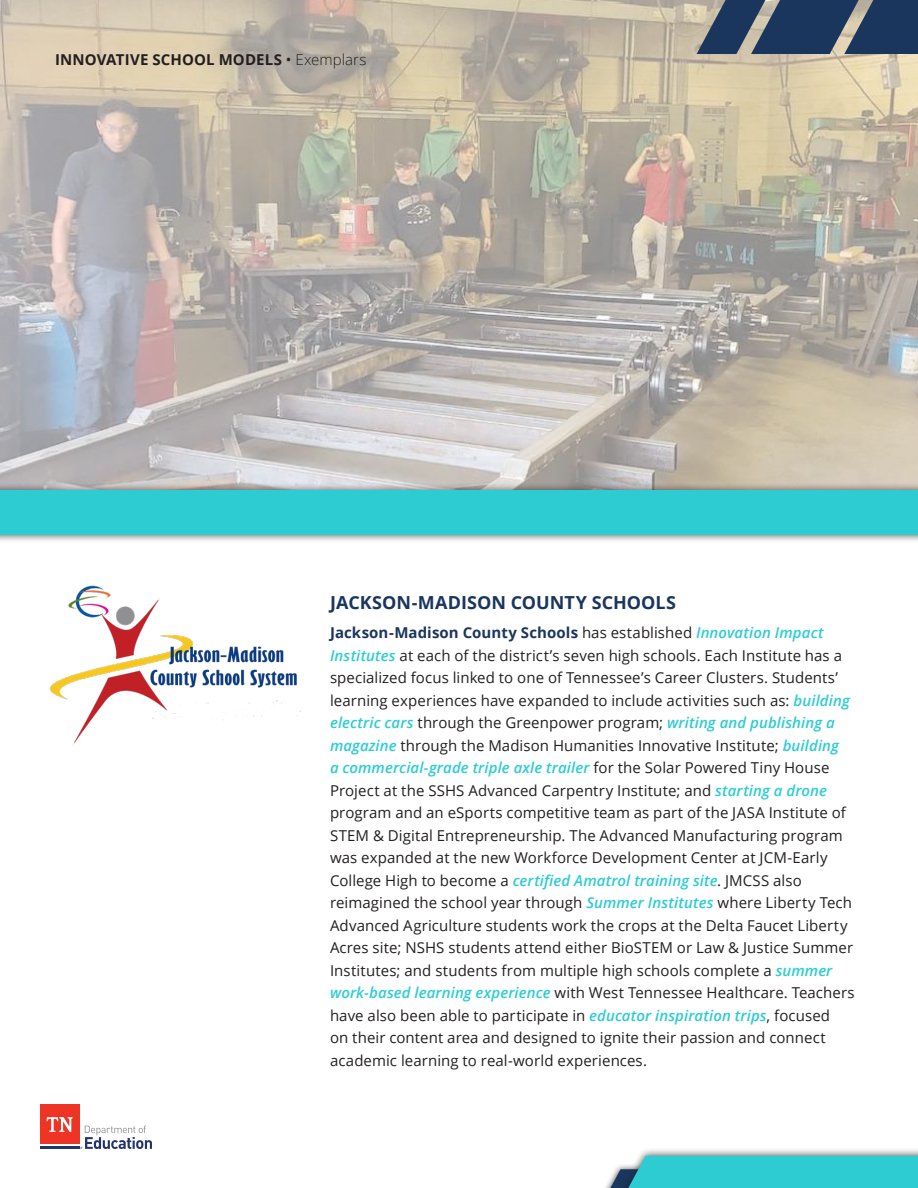
<style>
.page{position:relative;width:918px;height:1188px;background:#fff}
.page>*{position:absolute;margin:0;border:0;box-sizing:border-box;transform-origin:0 0}
.School_Name_All_Caps{font:700 18px "Open Sans";color:#1b365d}
.OSR_11_Left{font:15px/22.5px "Open Sans";letter-spacing:.005em;color:#231f20}
.t1{font:700 15px "Open Sans";letter-spacing:.01em;color:#231f20}
.s1{font-weight:400}
.s2{font-weight:300}
.s3{font-weight:700;color:#1b365d}
.s4{font-weight:600;font-style:italic;color:#2dccd3}
</style>
<div class="page">
<img style="left:0;top:0;width:918px;height:482px">
<div style="left:0;top:482px;width:918px;height:61px;background:#231f20;opacity:.75"></div>
<div style="left:0;top:491px;width:918px;height:44px;background:#2dccd3"></div>
<svg style="left:697px;top:0;width:221px;height:54px;background:#3d516c"></svg>
<div style="left:602px;top:1148px;width:316px;height:40px;background:#231f20;opacity:.75"></div>
<svg style="left:610px;top:1156px;width:308px;height:32px;background:#36c8d0"></svg>
<img style="left:49px;top:585px;width:252px;height:160px">
<div style="left:40px;top:1105px;width:40px;height:39px;background:#ee3424"></div>
<hr style="left:41px;top:1146px;width:39px;height:3px;background:#22346f">
<svg style="left:47px;top:1117px;width:26px;height:15px"></svg>
<svg style="left:80px;top:1126px;width:72px;height:23px"></svg>
<p class="t1" style="left:55px;top:49px;width:313px">INNOVATIVE SCHOOL MODELS <span class="s1">•</span> <span class="s2">Exemplars</span></p>
<p class="School_Name_All_Caps" style="left:330px;top:590px;width:347px">JACKSON-MADISON COUNTY SCHOOLS</p>
<p class="OSR_11_Left" style="left:330px;top:621px;width:526px"><span class="s3">Jackson-Madison County Schools</span> has established <span class="s4">Innovation Impact Institutes</span> at each of the district’s seven high schools. Each Institute has a specialized focus linked to one of Tennessee’s Career Clusters. Students’ learning experiences have expanded to include activities such as: <span class="s4">building electric cars</span> through the Greenpower program; <span class="s4">writing and publishing a magazine</span> through the Madison Humanities Innovative Institute; <span class="s4">building<br>a commercial-grade triple axle trailer</span> for the Solar Powered Tiny House Project at the SSHS Advanced Carpentry Institute; and <span class="s4">starting a drone </span>program and an eSports competitive team as part of the JASA Institute of STEM &amp; Digital Entrepreneurship. The Advanced Manufacturing program was expanded at the new Workforce Development Center at JCM-Early College High to become a <span class="s4">certified Amatrol training site</span>. JMCSS also reimagined the school year through <span class="s4">Summer Institutes</span> where Liberty Tech Advanced Agriculture students work the crops at the Delta Faucet Liberty Acres site; NSHS students attend either BioSTEM or Law &amp; Justice Summer Institutes; and students from multiple high schools complete a <span class="s4">summer work-based learning experience</span> with West Tennessee Healthcare. Teachers have also been able to participate in <span class="s4">educator inspiration trips</span>, focused<br>on their content area and designed to ignite their passion and connect academic learning to real-world experiences.</p>
</div>
